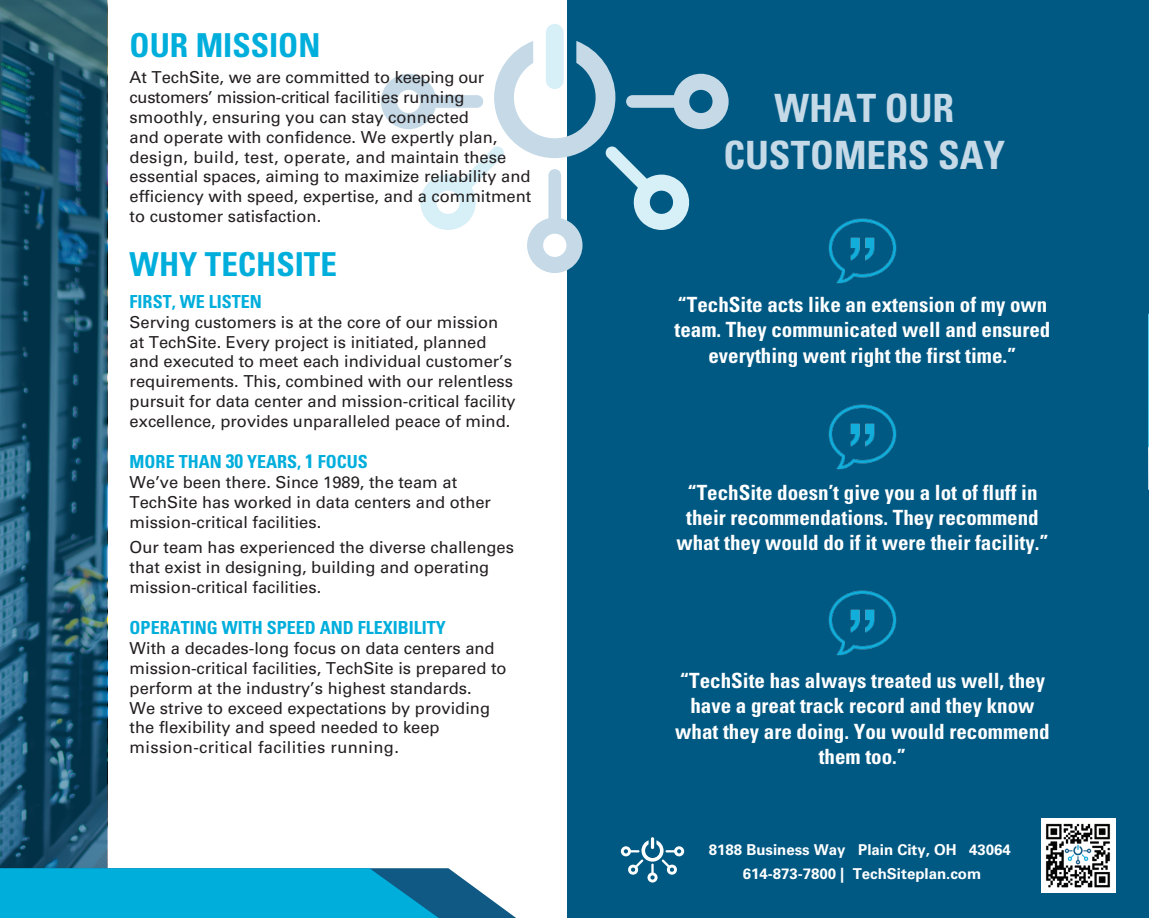
<style>
.page{position:relative;width:1149px;height:918px;background:#fff}
.page>*{position:absolute;margin:0;border:0;box-sizing:border-box;transform-origin:0 0}
.t1{font:700 condensed 39px "Univers";color:#c5d9e7}
.t2{font:700 condensed 33px "Univers";color:#00aedc}
.t3{font:700 condensed 21px/25.2px "Univers";color:#fff;text-align:center}
.t4{font:700 condensed 18px "Univers";color:#00aedc}
.Paragraph_Style_5{font:16.5px/19.8px "Univers";color:#231f20}
.Paragraph_Style_5-2{font:16.5px/19.8px "Univers";letter-spacing:.02em;color:#231f20}
.t5{font:700 15px "Univers";color:#fff}
.s1{font-size:19.5px}
</style>
<div class="page">
<div style="left:567px;top:0;width:581px;height:918px;background:#005983"></div>
<div style="left:546px;top:24px;width:17px;height:65px;background:#d7eff7;border-radius:9px"></div>
<svg style="left:381px;top:41px;width:347px;height:232px"></svg>
<svg style="left:0;top:0;width:107px;height:868px;background:#184e68"></svg>
<svg style="left:0;top:868px;width:516px;height:50px;background:#12a5d0"></svg>
<img style="left:828px;top:218px;width:69px;height:66px">
<img style="left:828px;top:404px;width:69px;height:66px">
<img style="left:828px;top:590px;width:69px;height:66px">
<img style="left:1041px;top:819px;width:74px;height:73px">
<svg style="left:621px;top:837px;width:63px;height:46px"></svg>
<p class="t2" style="left:130px;top:25px;width:192px">OUR MISSION</p>
<p class="Paragraph_Style_5" style="left:130px;top:68px;width:403px">At TechSite, we are committed to keeping our customers’ mission-critical facilities running smoothly, ensuring you can stay connected<br>and operate with confidence. We expertly plan, design, build, test, operate, and maintain these essential spaces, aiming to maximize reliability and efficiency with speed, expertise, and a commitment to customer satisfaction.</p>
<p class="t2" style="left:130px;top:244px;width:209px">WHY TECHSITE</p>
<p class="t4" style="left:130px;top:291px;width:134px">FIRST, WE LISTEN</p>
<p class="Paragraph_Style_5" style="left:130px;top:312px;width:387px">Serving customers is at the core of our mission at TechSite. Every project is initiated, planned and executed to meet each individual customer’s requirements. This, combined with our relentless pursuit for data center and mission-critical facility excellence, provides unparalleled peace of mind.</p>
<p class="t4" style="left:130px;top:451px;width:239px">MORE THAN <span class="s1">30</span> YEARS, <span class="s1">1</span> FOCUS</p>
<p class="Paragraph_Style_5" style="left:130px;top:472px;width:329px">We’ve been there. Since 1989, the team at</p>
<p class="Paragraph_Style_5" style="left:130px;top:492px;width:363px">TechSite has worked in data centers and other mission-critical facilities.</p>
<p class="Paragraph_Style_5" style="left:130px;top:538px;width:386px">Our team has experienced the diverse challenges that exist in designing, building and operating mission-critical facilities.</p>
<p class="t4" style="left:130px;top:617px;width:318px">OPERATING WITH SPEED AND FLEXIBILITY</p>
<p class="Paragraph_Style_5" style="left:130px;top:639px;width:378px">With a decades-long focus on data centers and mission-critical facilities, TechSite is prepared to perform at the industry’s highest standards.</p>
<p class="Paragraph_Style_5" style="left:130px;top:698px;width:362px">We strive to exceed expectations by providing</p>
<p class="Paragraph_Style_5-2" style="left:130px;top:718px;width:311px">the flexibility and speed needed to keep mission-critical facilities running.</p>
<p class="t1" style="left:774px;top:84px;width:181px">WHAT OUR</p>
<p class="t1" style="left:723px;top:131px;width:283px">CUSTOMERS SAY</p>
<p class="t3" style="left:674px;top:292px;width:377px">“TechSite acts like an extension of my own team. They communicated well and ensured everything went right the first time.”</p>
<p class="t3" style="left:676px;top:480px;width:374px">“TechSite doesn’t give you a lot of fluff in their recommendations. They recommend what they would do if it were their facility.”</p>
<p class="t3" style="left:675px;top:668px;width:376px">“TechSite has always treated us well, they have a great track record and they know what they are doing. You would recommend them too.”</p>
<p class="t5" style="left:709px;top:841px;width:303px">8188 Business Way Plain City, OH 43064</p>
<p class="t5" style="left:742px;top:865px;width:240px">614-873-7800 | TechSiteplan.com</p>
</div>
